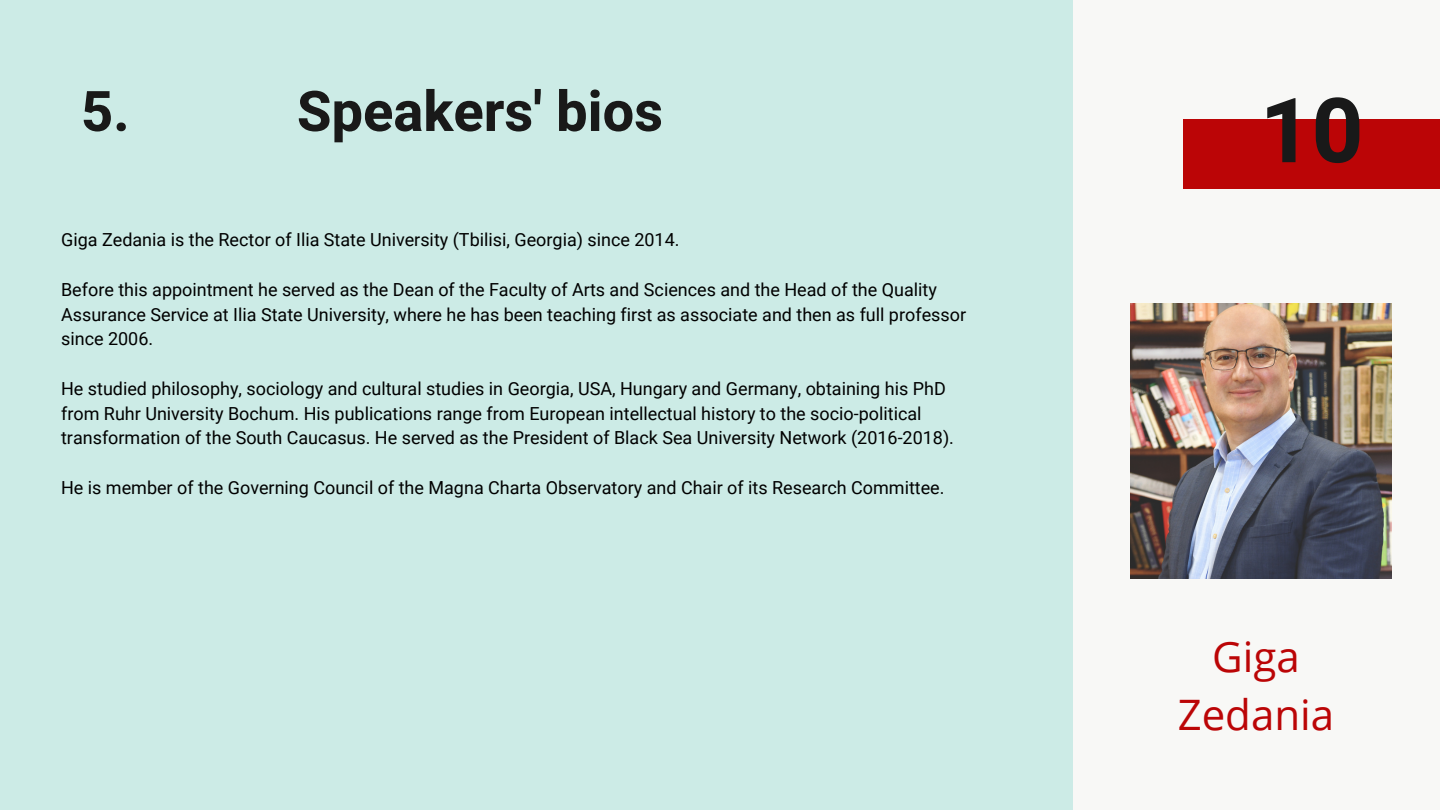
<style>
.page{position:relative;width:1440px;height:810px;background:#f8f8f6}
.page>*{position:absolute;margin:0;border:0;box-sizing:border-box;transform-origin:0 0}
.t1{font:700 90px "Heebo";color:#191919}
.t2{font:700 56px "Heebo";color:#191919}
.t3{font:42px/58.5px "Open Sans";color:#bb0506;text-align:center}
.t4{font:18px/24.8px "Roboto";color:#000}
</style>
<div class="page">
<div style="left:1183px;top:119px;width:257px;height:70px;background:#bb0506"></div>
<div style="left:0;top:0;width:1072px;height:810px;background:#ccebe6"></div>
<img style="left:1130px;top:304px;width:262px;height:275px">
<h2 class="t2" style="left:81px;top:72px;width:50px">5.</h2>
<h2 class="t2" style="left:297px;top:72px;width:368px">Speakers' bios</h2>
<p class="t4" style="left:61px;top:228px;width:620px">Giga Zedania is the Rector of Ilia State University (Tbilisi, Georgia) since 2014.</p>
<p class="t4" style="left:61px;top:277px;width:906px">Before this appointment he served as the Dean of the Faculty of Arts and Sciences and the Head of the Quality<br>Assurance Service at Ilia State University, where he has been teaching first as associate and then as full professor since 2006.</p>
<p class="t4" style="left:61px;top:376px;width:894px">He studied philosophy, sociology and cultural studies in Georgia, USA, Hungary and Germany, obtaining his PhD from Ruhr University Bochum. His publications range from European intellectual history to the socio-political transformation of the South Caucasus. He served as the President of Black Sea University Network (2016-2018).</p>
<p class="t4" style="left:61px;top:475px;width:885px">He is member of the Governing Council of the Magna Charta Observatory and Chair of its Research Committee.</p>
<h1 class="t1" style="left:1260px;top:68px;width:105px">10</h1>
<h3 class="t3" style="left:1178px;top:626px;width:158px">Giga<br>Zedania</h3>
</div>
